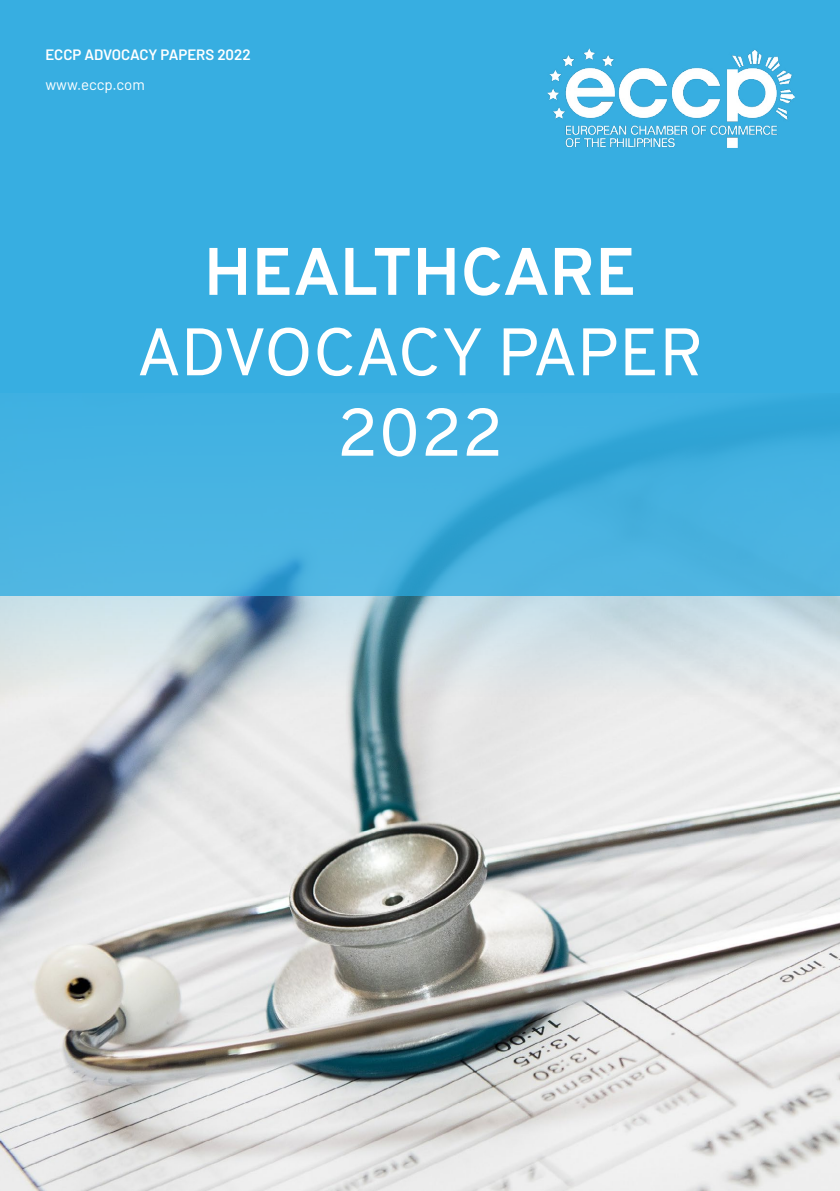
<style>
.page{position:relative;width:840px;height:1191px;background:#fff}
.page>*{position:absolute;margin:0;border:0;box-sizing:border-box;transform-origin:0 0}
.t1{font:67px/80.4px "Overpass";letter-spacing:-.01em;color:#fff;text-align:center}
.t2{font:700 67px "Overpass";color:#fff}
.t3{font:600 15px "Barlow";color:#fff}
.t4{font:15px "Barlow";color:#fff}
</style>
<div class="page">
<img style="left:0;top:595px;width:839px;height:596px">
<svg style="left:0;top:0;width:839px;height:595px;background:#3bafe0"></svg>
<img style="left:547px;top:49px;width:247px;height:99px">
<p class="t3" style="left:45px;top:44px;width:207px">ECCP ADVOCACY PAPERS 2022</p>
<p class="t4" style="left:45px;top:73px;width:101px">www.eccp.com</p>
<h1 class="t2" style="left:203px;top:224px;width:434px">HEALTHCARE</h1>
<h1 class="t1" style="left:136px;top:312px;width:568px">ADVOCACY PAPER<br>2022</h1>
</div>
